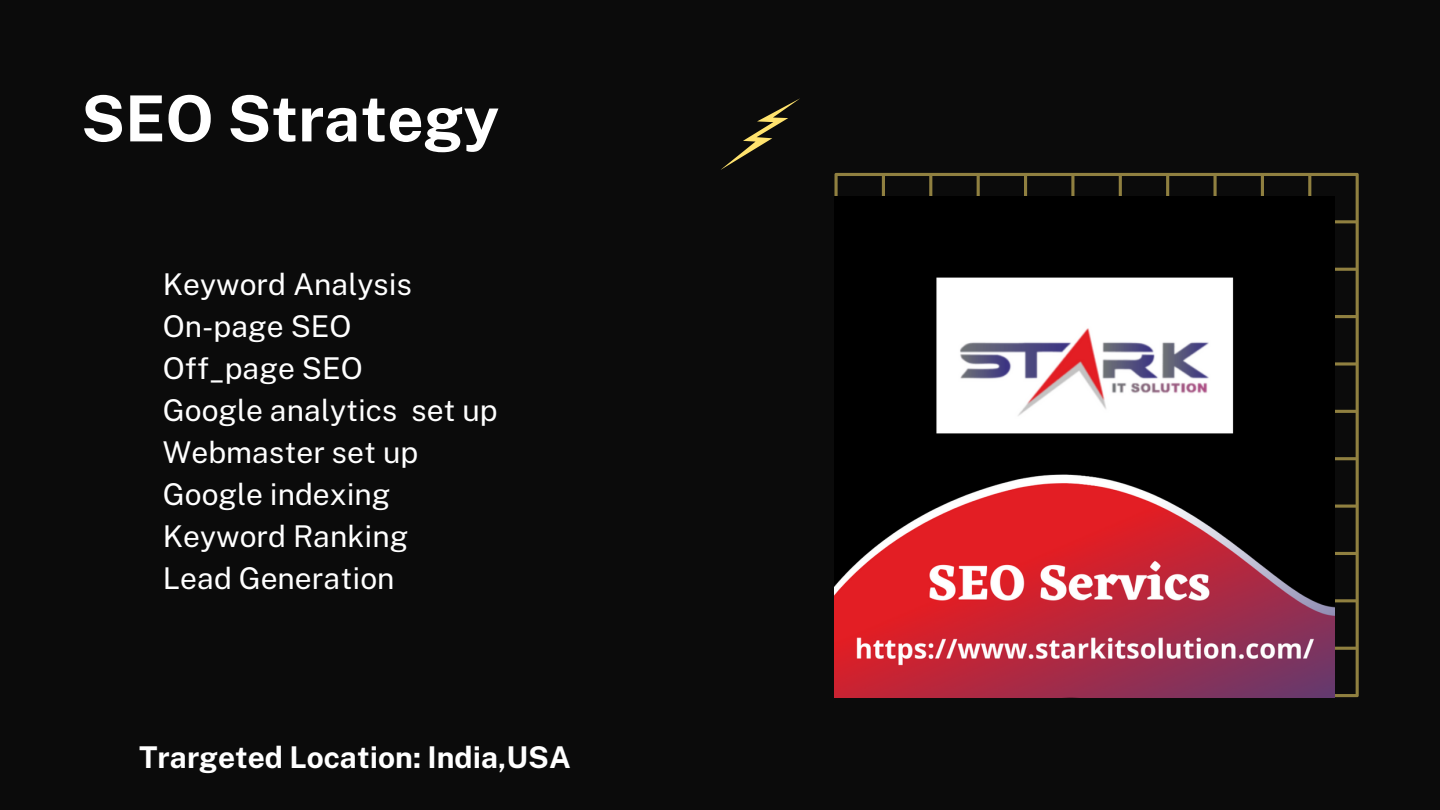
<style>
.page{position:relative;width:1440px;height:810px;background:#0b0b0b}
.page>*{position:absolute;margin:0;border:0;box-sizing:border-box;transform-origin:0 0}
.t1{font:700 63.6px "Public Sans";color:#fff}
.t2{font:30px "Public Sans";color:#fff}
.t3{font:700 30px "Public Sans";color:#fff}
</style>
<div class="page">
<svg style="left:721px;top:98px;width:79px;height:72px"></svg>
<svg style="left:834px;top:173px;width:525px;height:524px"></svg>
<img style="left:834px;top:197px;width:501px;height:500px">
<p class="t1" style="left:81px;top:81px;width:420px">SEO Strategy</p>
<p class="t2" style="left:163px;top:267px;width:251px">Keyword Analysis</p>
<p class="t2" style="left:163px;top:309px;width:190px">On-page SEO</p>
<p class="t2" style="left:163px;top:351px;width:201px">Off_page SEO</p>
<p class="t2" style="left:163px;top:393px;width:336px">Google analytics set up</p>
<p class="t2" style="left:163px;top:435px;width:257px">Webmaster set up</p>
<p class="t2" style="left:163px;top:477px;width:229px">Google indexing</p>
<p class="t2" style="left:163px;top:519px;width:247px">Keyword Ranking</p>
<p class="t2" style="left:163px;top:561px;width:233px">Lead Generation</p>
<p class="t3" style="left:139px;top:739px;width:433px">Trargeted Location: India,USA</p>
</div>
